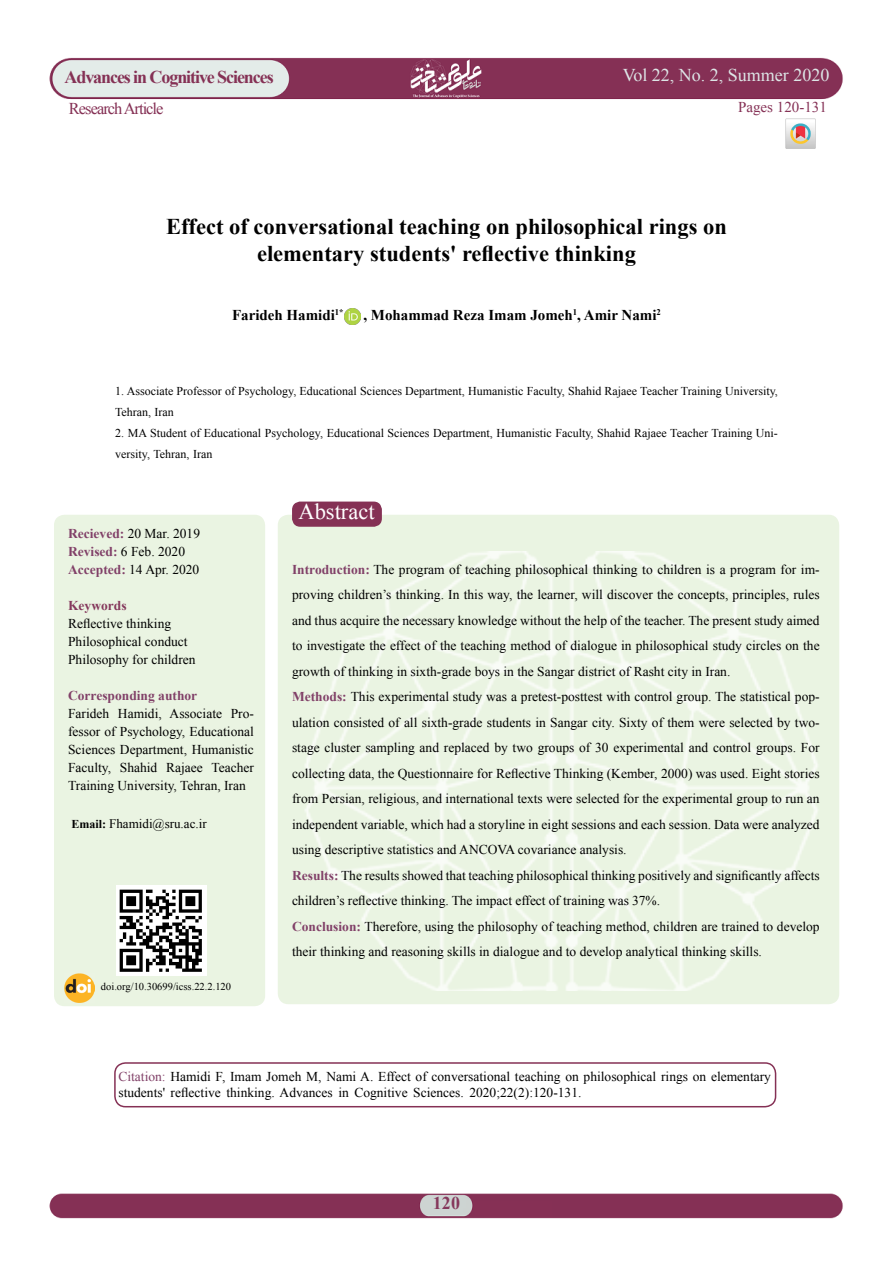
<style>
.page{position:relative;width:893px;height:1263px;background:#fff}
.page>*{position:absolute;margin:0;border:0;box-sizing:border-box;transform-origin:0 0}
.t1{font:700 22.5px/27px "Times New Roman";color:#000;text-align:center}
.t2{font:22.5px "Times New Roman";color:#fff}
.t3{font:700 18px "Times New Roman";letter-spacing:-.06em;color:#853155}
.t4{font:18px "Times New Roman";color:#dde5e6}
.t5{font:700 18px "Times New Roman";color:#85385c}
.t6{font:16.5px "Times New Roman";letter-spacing:-.06em;color:#853155}
.t7{font:700 15px "Times New Roman";color:#000}
.t8{font:15px "Times New Roman";color:#853155}
.t9{font:13.5px/25.5px "Times New Roman";color:#000}
.t10{font:700 13.5px "Times New Roman";color:#814068}
.t11{font:700 13.5px "Times New Roman";color:#85385c}
.t12{font:13.05px "Times New Roman";color:#000}
.t13{font:12px/21px "Times New Roman";color:#000}
.t14{font:10.5px "Times New Roman";color:#000}
.t15{font:700 8.7px "Times New Roman";color:#000}
.s1{font-weight:700;color:#814068}
.s2{font-weight:700;font-size:12px}
.s3{color:#814068}
</style>
<div class="page">
<img style="left:49px;top:57px;width:794px;height:1162px">
<div style="left:278px;top:515px;width:561px;height:489px;background:#eaf4e2;border-radius:11px"></div>
<img style="left:305px;top:551px;width:513px;height:439px">
<div style="left:54px;top:515px;width:211px;height:491px;background:#eaf4e2;border-radius:11px"></div>
<img style="left:116px;top:886px;width:90px;height:89px">
<div style="left:293px;top:502px;width:88px;height:24px;background:#853155;border-radius:8px"></div>
<div style="left:292px;top:502px;width:90px;height:25px;border:2px solid #853155;border-radius:8px"></div>
<img style="left:784px;top:118px;width:32px;height:31px">
<img style="left:64px;top:973px;width:30px;height:30px">
<img style="left:344px;top:309px;width:17px;height:16px">
<div style="left:114px;top:1062px;width:662px;height:45px;border:2px solid #853155;border-radius:11px"></div>
<h2 class="t3" style="left:65px;top:64px;width:211px">Advances in Cognitive Sciences</h2>
<p class="t6" style="left:69px;top:97px;width:96px">ResearchArticle</p>
<h2 class="t4" style="left:623px;top:63px;width:208px">Vol 22, No. 2, Summer 2020</h2>
<p class="t8" style="left:738px;top:97px;width:90px">Pages 120-131</p>
<h1 class="t1" style="left:166px;top:212px;width:562px">Effect of conversational teaching on philosophical rings on elementary students' reflective thinking</h1>
<p class="t15" style="left:335px;top:306px;width:10px">1*</p>
<p class="t7" style="left:232px;top:305px;width:104px">Farideh Hamidi</p>
<p class="t15" style="left:657px;top:306px;width:6px">2</p>
<p class="t15" style="left:573px;top:306px;width:6px">1</p>
<p class="t7" style="left:363px;top:305px;width:295px">, Mohammad Reza Imam Jomeh , Amir Nami</p>
<p class="t13" style="left:115px;top:380px;width:664px">1. Associate Professor of Psychology, Educational Sciences Department, Humanistic Faculty, Shahid Rajaee Teacher Training University,<br>Tehran, Iran</p>
<p class="t13" style="left:115px;top:443px;width:99px">versity, Tehran, Iran</p>
<p class="t13" style="left:115px;top:422px;width:664px">2. MA Student of Educational Psychology, Educational Sciences Department, Humanistic Faculty, Shahid Rajaee Teacher Training Uni-</p>
<p class="t9" style="left:68px;top:524px;width:133px;line-height:18px"><span class="s1">Recieved:</span> 20 Mar. 2019<br><span class="s1">Revised</span> 6<span class="s1">:</span> Feb. 2020<br><span class="s1">Accepted:</span> 14 Apr. 2020</p>
<p class="t11" style="left:68px;top:596px;width:60px">Keywords</p>
<p class="t9" style="left:68px;top:614px;width:129px;line-height:18px">Reflective thinking<br>Philosophical conduct<br>Philosophy for children</p>
<p class="t10" style="left:68px;top:686px;width:131px">Corresponding author</p>
<p class="t9" style="left:68px;top:719px;width:187px">fessor of Psychology, Educational</p>
<p class="t9" style="left:68px;top:701px;width:43px">Farideh</p>
<p class="t9" style="left:68px;top:740px;width:187px;line-height:18px;text-align:right">Sciences Department, Humanistic<br>Teacher</p>
<p class="t9" style="left:118px;top:701px;width:45px">Hamidi,</p>
<p class="t9" style="left:170px;top:701px;width:54px">Associate</p>
<p class="t9" style="left:231px;top:701px;width:25px">Pro-</p>
<p class="t9" style="left:166px;top:755px;width:38px">Rajaee</p>
<p class="t9" style="left:68px;top:758px;width:179px;line-height:18px">Faculty,<br>Training University, Tehran, Iran</p>
<p class="t12" style="left:71px;top:815px;width:137px"><span class="s2">Email:</span> Fhamidi@sru.ac i r.</p>
<p class="t9" style="left:120px;top:755px;width:39px">Shahid</p>
<p class="t14" style="left:101px;top:980px;width:132px">doi.org/10.30699/icss.22.2.120</p>
<h1 class="t2" style="left:298px;top:497px;width:78px">Abstract</h1>
<p class="t9" style="left:292px;top:556px;width:529px"><span class="s1">Introduction:</span> The program of teaching philosophical thinking to children is a program for im-</p>
<p class="t9" style="left:292px;top:607px;width:529px;text-align:justify">and thus acquire the necessary knowledge without the help of the teacher. The present study aimed to investigate the effect of the teaching method of dialogue in philosophical study circles on the growth of thinking in sixth-grade boys in the Sangar district of Rasht city in Iran.</p>
<p class="t9" style="left:292px;top:582px;width:529px">proving children s’ thinking. In this way, the learner, will discover the concepts, principles, rules</p>
<p class="t9" style="left:292px;top:684px;width:529px"><span class="s1">Methods:</span> This experimental study was a pretest-posttest with control group. The statistical pop-</p>
<p class="t9" style="left:292px;top:709px;width:529px">ulation consisted of all sixth-grade students in Sangar city. Sixty of them were selected by two-</p>
<p class="t9" style="left:292px;top:735px;width:529px">stage cluster sampling and replaced by two groups of 30 experimental and control groups. For</p>
<p class="t9" style="left:292px;top:760px;width:529px">collecting data, the Questionnaire for Reflective Thinking (Kember, 2000) was used. Eight stories from Persian, religious, and international texts were selected for the experimental group to run an independent variable, which had a storyline in eight sessions and each session. Data were analyzed using descriptive statistics and ANCOVA covariance analysis.<br><span class="s1">Results:</span> The results showed that teaching philosophical thinking positively and significantly affects children s’ reflective thinking. The impact effect of training was 37%.<br><span class="s1">Conclusion:</span> Therefore, using the philosophy of teaching method, children are trained to develop their thinking and reasoning skills in dialogue and to develop analytical thinking skills.</p>
<p class="t9" style="left:118px;top:1068px;width:654px;line-height:16.2px"><span class="s3">Citation:</span> Hamidi ,F Imam Jomeh M, Nami A. Effect of conversational teaching on philosophical rings on elementary students' reflective thinking. Advances in Cognitive Sciences. 2020;22 (2) :120-131.</p>
<h2 class="t5" style="left:433px;top:1191px;width:28px">120</h2>
</div>
